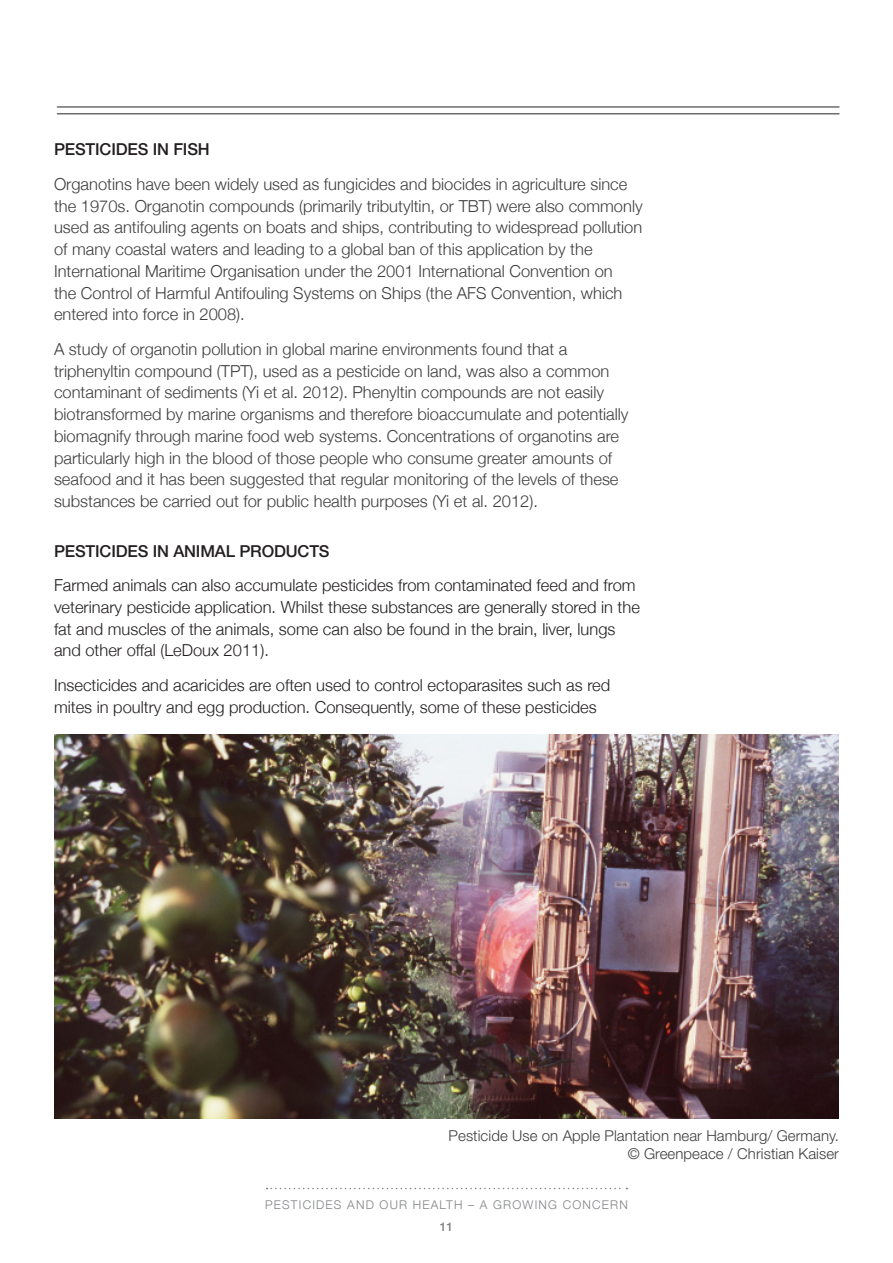
<style>
.page{position:relative;width:893px;height:1263px;background:#fff}
.page>*{position:absolute;margin:0;border:0;box-sizing:border-box;transform-origin:0 0}
.t1{font:300 16.5px/21.8px "Helvetica Neue";color:#3e3e3f}
.t2{font:300 16.5px/21.8px "Helvetica Neue";color:#231f20}
.t3{font:500 16.5px "Helvetica Neue LT Std";letter-spacing:-.01em;color:#231f20}
.t4{font:300 15px/18px "Helvetica Neue LT Std";letter-spacing:.005em;color:#3e3e3f;text-align:right}
.t5{font:300 12px "Helvetica Neue";letter-spacing:.1em;color:#808285}
.t6{font:500 12px "Helvetica Neue";color:#808285}
</style>
<div class="page">
<hr style="left:57px;top:113px;width:782px;height:1px;background:#6c6d70">
<hr style="left:57px;top:106px;width:782px;height:2px;background:#6c6d70">
<svg style="left:267px;top:1188px;width:360px;height:1px"></svg>
<img style="left:54px;top:735px;width:785px;height:383px">
<p class="t3" style="left:54px;top:140px;width:21px">PESTICIDES</p>
<p class="t3" style="left:153px;top:140px;width:31px">IN FISH</p>
<p class="t1" style="left:54px;top:172px;width:590px">Organotins have been widely used as fungicides and biocides in agriculture since the 1970s. Organotin compounds (primarily tributyltin, or TBT) were also commonly used as antifouling agents on boats and ships, contributing to widespread pollution of many coastal waters and leading to a global ban of this application by the International Maritime Organisation under the 2001 International Convention on<br>the Control of Harmful Antifouling Systems on Ships (the AFS Convention, which entered into force in 2008).</p>
<p class="t1" style="left:54px;top:337px;width:576px">A study of organotin pollution in global marine environments found that a triphenyltin compound (TPT), used as a pesticide on land, was also a common contaminant of sediments (Yi et al. 2012). Phenyltin compounds are not easily biotransformed by marine organisms and therefore bioaccumulate and potentially biomagnify through marine food web systems. Concentrations of organotins are particularly high in the blood of those people who consume greater amounts of seafood and it has been suggested that regular monitoring of the levels of these substances be carried out for public health purposes (Yi et al. 2012).</p>
<p class="t3" style="left:54px;top:541px;width:21px">PESTICIDES</p>
<p class="t3" style="left:153px;top:541px;width:99px">INANIMALPROD</p>
<p class="t3" style="left:286px;top:541px;width:24px">UCTS</p>
<p class="t2" style="left:54px;top:573px;width:587px">Farmed animals can also accumulate pesticides from contaminated feed and from veterinary pesticide application. Whilst these substances are generally stored in the fat and muscles of the animals, some can also be found in the brain, liver, lungs and other offal (LeDoux 2011).</p>
<p class="t2" style="left:54px;top:673px;width:558px">Insecticides and acaricides are often used to control ectoparasites such as red mites in poultry and egg production. Consequently, some of these pesticides</p>
<p class="t4" style="left:449px;top:1126px;width:392px">Pesticide Use on Apple Plantation near Hamburg/ Germany. © Greenpeace / Christian Kaiser</p>
<p class="t5" style="left:265px;top:1195px;width:364px">PESTICIDES AND OUR HEALTH – A GROWING CONCERN</p>
<p class="t6" style="left:440px;top:1217px;width:15px">11</p>
</div>
